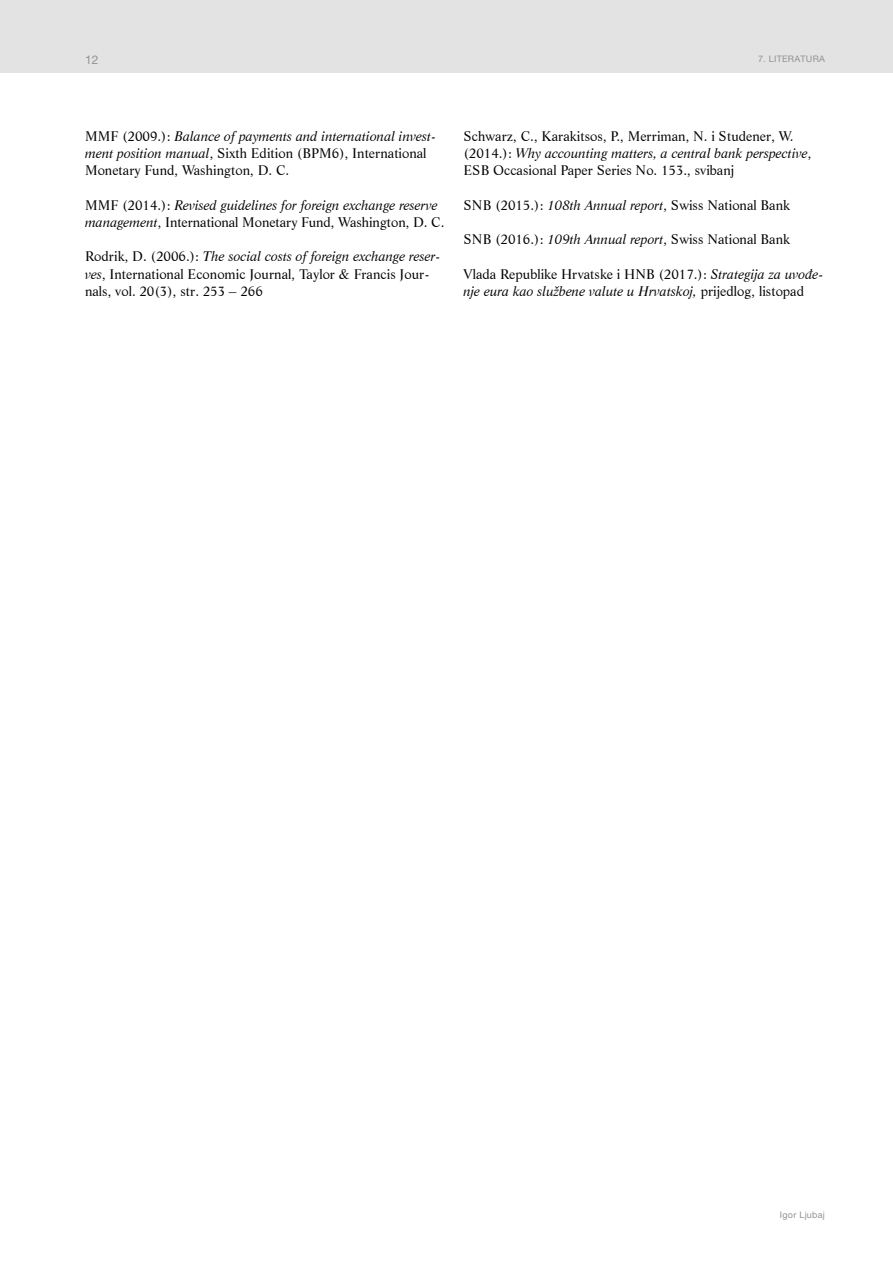
<style>
.page{position:relative;width:893px;height:1263px;background:#fff}
.page>*{position:absolute;margin:0;border:0;box-sizing:border-box;transform-origin:0 0}
.Literatura{font:13.5px/17.2px "Life L2";color:#000}
.Literatura-2{font:italic 13.5px/17.2px "Life L2";color:#000}
.t1{font:12px "Helvetica Neue LT Pro";color:#929292}
.t2{font:9px "Helvetica Neue LT Pro";letter-spacing:.03em;color:#929292}
.s1{font-style:italic}
.s2{font-style:normal}
</style>
<div class="page">
<div style="left:0;top:0;width:893px;height:72px;background:#e3e3e3"></div>
<p class="t1" style="left:85px;top:52px;width:15px">12</p>
<p class="t2" style="left:758px;top:53px;width:23px">7. LITERATURA</p>
<p class="Literatura" style="left:85px;top:127px;width:353px">MMF (2009.): <span class="s1">Balance of payments and international invest&shy;ment position manual</span>, Sixth Edition (BPM6), International<br>Monetary Fund, Washington, D. C.</p>
<p class="Literatura" style="left:85px;top:196px;width:361px">MMF (2014.): <span class="s1">Revised guidelines for foreign exchange reserve management</span>, International Monetary Fund, Washington, D. C.</p>
<p class="Literatura" style="left:85px;top:247px;width:357px">Rodrik, D. (2006.): <span class="s1">The social costs of foreign exchange reser&shy;ves</span>, International Economic Journal, Taylor &amp; Francis Jour&shy;nals, vol. 20(3), str. 253 – 266</p>
<p class="Literatura" style="left:463px;top:127px;width:349px">Schwarz, C., Karakitsos, P., Merriman, N. i Studener, W. (2014.): <span class="s1">Why accounting matters, a central bank perspective</span>,<br>ESB Occasional Paper Series No. 153., svibanj</p>
<p class="Literatura" style="left:463px;top:196px;width:328px">SNB (2015.): <span class="s1">108th Annual report</span>, Swiss National Bank</p>
<p class="Literatura" style="left:463px;top:230px;width:328px">SNB (2016.): <span class="s1">109th Annual report</span>, Swiss National Bank</p>
<p class="Literatura-2" style="left:463px;top:265px;width:362px"><span class="s2">Vlada Republike Hrvatske i HNB (2017.):</span> Strategija za uvođe&shy;nje eura kao službene valute u Hrvatskoj, <span class="s2">prijedlog, listopad</span></p>
<p class="t2" style="left:780px;top:1210px;width:47px">IGOR LJUBAJ</p>
</div>
